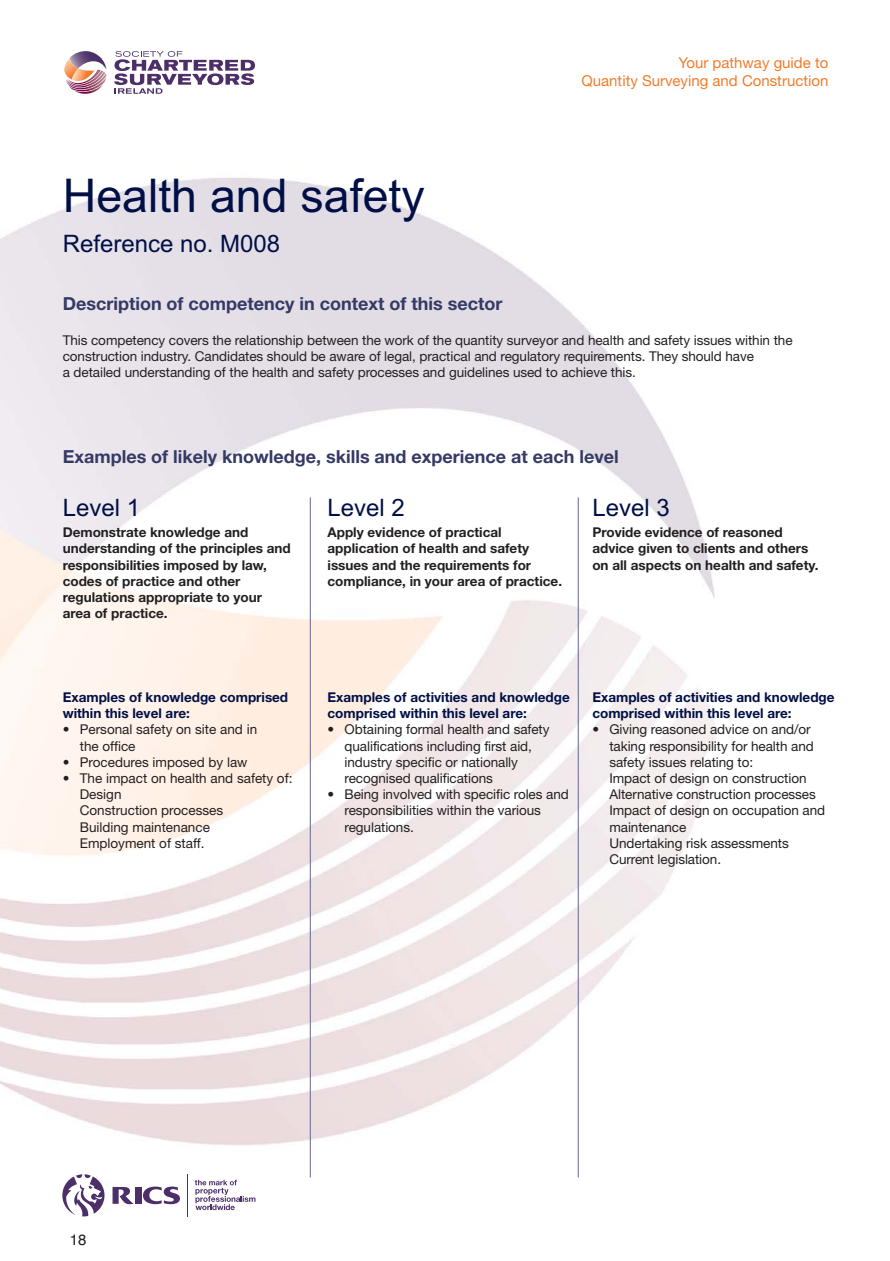
<style>
.page{position:relative;width:890px;height:1261px;background:#fff}
.page>*{position:absolute;margin:0;border:0;box-sizing:border-box;transform-origin:0 0}
.t1{font:46.5px "Arial";color:#000f46}
.t2{font:24px "Arial";color:#000f46}
.t3{font:700 18px "Helvetica Neue";color:#353965}
.t4{font:15px/18px "Helvetica Neue";color:#f47b29;text-align:right}
.t5{font:15px "Helvetica";color:#231f20}
.t6{font:13.5px/16.2px "Helvetica Neue";letter-spacing:-.005em;color:#231f20}
.t7{font:700 13.5px/16.2px "Helvetica Neue";color:#231f20}
.t8{font:700 13.5px/16.2px "Helvetica Neue";color:#000f46}
</style>
<div class="page">
<hr style="left:310px;top:497px;width:1px;height:680px;background:#66678b">
<hr style="left:578px;top:497px;width:1px;height:680px;background:#66678b">
<svg style="left:143px;top:1186px;width:37px;height:17px"></svg>
<div style="left:135px;top:1186px;width:6px;height:17px;background:#4c2f69"></div>
<svg style="left:113px;top:1187px;width:20px;height:16px"></svg>
<svg style="left:62px;top:1174px;width:42px;height:42px"></svg>
<hr style="left:187px;top:1173px;width:1px;height:42px;background:#4c2f69">
<svg style="left:195px;top:1179px;width:60px;height:30px"></svg>
<svg style="left:64px;top:51px;width:43px;height:43px"></svg>
<svg style="left:114px;top:51px;width:141px;height:43px"></svg>
<h1 class="t1" style="left:63px;top:179px;width:363px">Health and safety</h1>
<h2 class="t2" style="left:63px;top:234px;width:219px">Reference no. M008</h2>
<p class="t4" style="left:581px;top:55px;width:248px">Your pathway guide to<br>Quantity Surveying and Construction</p>
<h3 class="t3" style="left:63px;top:297px;width:441px">Description of competency in context of this sector</h3>
<p class="t6" style="left:63px;top:333px;width:731px">This competency covers the relationship between the work of the quantity surveyor and health and safety issues within the construction industry. Candidates should be aware of legal, practical and regulatory requirements. They should have<br>a detailed understanding of the health and safety processes and guidelines used to achieve this.</p>
<h3 class="t3" style="left:63px;top:450px;width:557px">Examples of likely knowledge, skills and experience at each level</h3>
<h2 class="t2" style="left:63px;top:499px;width:79px">Level 1</h2>
<p class="t7" style="left:63px;top:525px;width:230px">Demonstrate knowledge and understanding of the principles and responsibilities imposed by law, codes of practice and other regulations appropriate to your area of practice.</p>
<p class="t8" style="left:63px;top:690px;width:227px">Examples of knowledge comprised within this level are:</p>
<p class="t6" style="left:80px;top:722px;width:179px;text-indent:-17px">• Personal safety on site and in the office</p>
<p class="t6" style="left:63px;top:755px;width:186px">• Procedures imposed by law</p>
<p class="t6" style="left:80px;top:771px;width:214px;text-indent:-17px">• The impact on health and safety of:<br>Design<br>Construction processes<br>Building maintenance<br>Employment of staff.</p>
<h2 class="t2" style="left:327px;top:499px;width:79px">Level 2</h2>
<p class="t7" style="left:327px;top:525px;width:236px">Apply evidence of practical application of health and safety issues and the requirements for compliance, in your area of practice.</p>
<h2 class="t2" style="left:592px;top:499px;width:79px">Level 3</h2>
<p class="t7" style="left:592px;top:525px;width:228px">Provide evidence of reasoned advice given to clients and others on all aspects on health and safety.</p>
<p class="t8" style="left:327px;top:690px;width:244px">Examples of activities and knowledge comprised within this level are:</p>
<p class="t6" style="left:344px;top:722px;width:206px;text-indent:-17px">• Obtaining formal health and safety qualifications including first aid, industry specific or nationally recognised qualifications</p>
<p class="t6" style="left:344px;top:787px;width:226px;text-indent:-17px">• Being involved with specific roles and responsibilities within the various regulations.</p>
<p class="t8" style="left:592px;top:690px;width:244px">Examples of activities and knowledge comprised within this level are:</p>
<p class="t6" style="left:609px;top:722px;width:217px;text-indent:-17px">• Giving reasoned advice on and/or taking responsibility for health and safety issues relating to:<br>Impact of design on construction<br>Alternative construction processes<br>Impact of design on occupation and maintenance<br>Undertaking risk assessments<br>Current legislation.</p>
<p class="t5" style="left:70px;top:1233px;width:18px">18</p>
</div>
